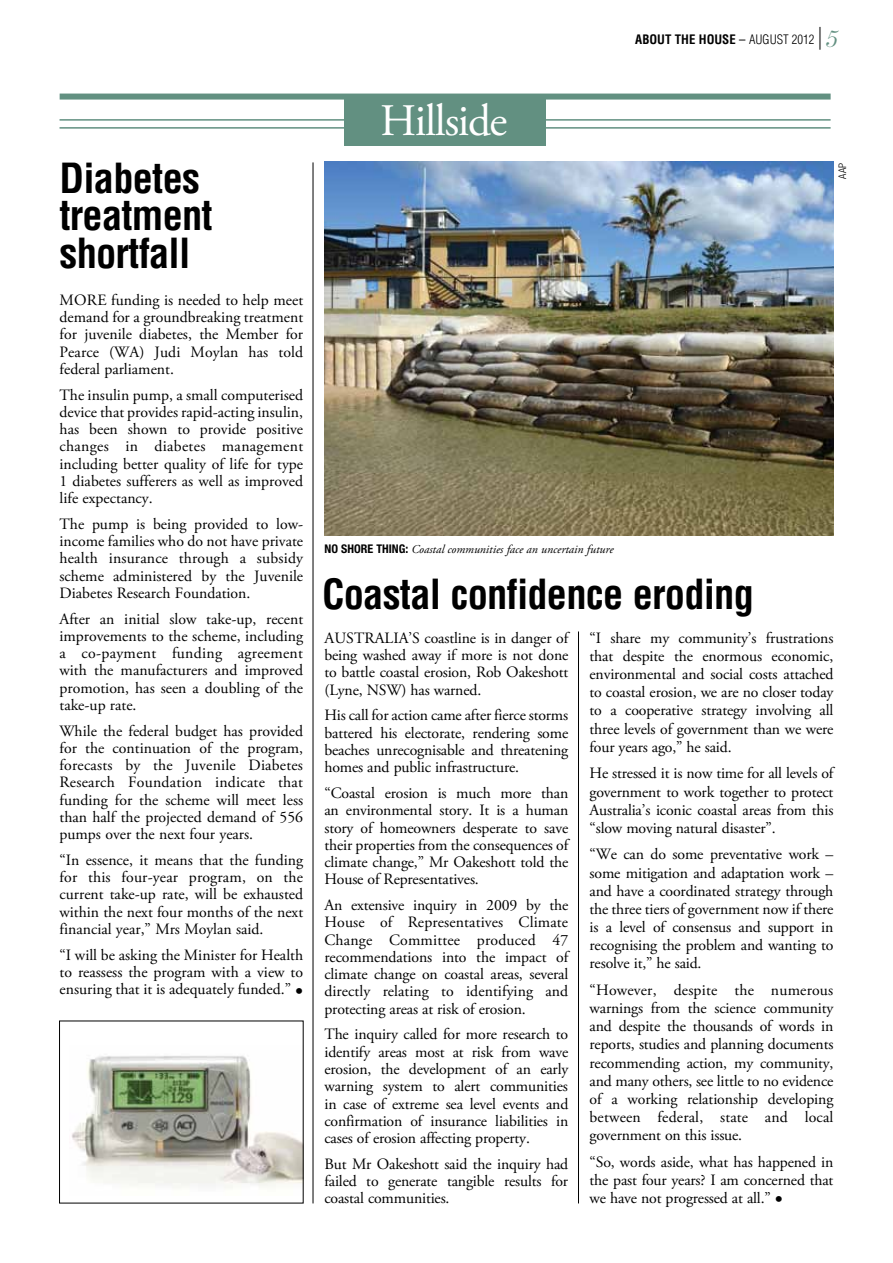
<style>
.page{position:relative;width:893px;height:1263px;background:#fff}
.page>*{position:absolute;margin:0;border:0;box-sizing:border-box;transform-origin:0 0}
.t1{font:45px "Adobe Garamond Pro";letter-spacing:-.03em;color:#fff}
.t2{font:700 condensed 40.5px/37.5px "Helvetica";letter-spacing:-.02em;color:#000}
.t3{font:15.75px/17.2px "Adobe Garamond Pro";letter-spacing:-.01em;color:#000;text-align:justify}
.t4{font:700 condensed 12.75px "Helvetica";color:#000}
.t5{font:italic 12px "Adobe Garamond Pro";color:#000}
.t6{font:700 condensed 12px "Helvetica Neue";color:#000}
.t7{font:300 condensed 10.5px "Helvetica Neue";color:#000}
.s1{font-weight:400}
.s2{font-weight:300}
.s3{font-family:"Adobe Garamond Pro";font-weight:400;font-stretch:normal;font-size:22.8px}
.s4{font-family:"Andrich Minerva";font-weight:400;font-style:italic;font-stretch:normal;font-size:21px;color:#629081}
.s5{font-size:21px}
.s6{font-family:"Helvetica Neue";font-weight:700;font-style:normal;font-stretch:condensed}
</style>
<div class="page">
<hr style="left:578px;top:631px;width:1px;height:572px;background:#000">
<hr style="left:313px;top:162px;width:1px;height:1041px;background:#000">
<div style="left:60px;top:94px;width:771px;height:6px;background:#629081"></div>
<hr style="left:60px;top:119px;width:286px;height:2px;background:#629081">
<hr style="left:60px;top:127px;width:286px;height:2px;background:#629081">
<hr style="left:541px;top:119px;width:290px;height:2px;background:#629081">
<hr style="left:541px;top:127px;width:290px;height:2px;background:#629081">
<div style="left:344px;top:95px;width:202px;height:50px;background:#629081"></div>
<img style="left:324px;top:162px;width:509px;height:374px">
<img style="left:71px;top:1055px;width:231px;height:133px">
<p class="t4" style="left:635px;top:31px;width:202px">About the House <span class="s1">–</span> <span class="s2">AUGUST 2012</span> <span class="s3">|</span><span class="s4">5</span></p>
<h2 class="t2" style="left:60px;top:159px;width:155px">Diabetes treatment shortfall</h2>
<p class="t3" style="left:60px;top:292px;width:245px">More funding is needed to help meet demand for a groundbreaking treatment for juvenile diabetes, the Member for Pearce (WA) Judi Moylan has told federal parliament.</p>
<p class="t3" style="left:60px;top:386px;width:245px">The insulin pump, a small computerised device that provides rapid-acting insulin, has been shown to provide positive changes in diabetes management including better quality of life for type 1 diabetes sufferers as well as improved life expectancy.</p>
<p class="t3" style="left:60px;top:516px;width:245px">The pump is being provided to low&shy;income families who do not have private health insurance through a subsidy scheme administered by the Juvenile Diabetes Research Foundation.</p>
<p class="t3" style="left:60px;top:610px;width:245px">After an initial slow take-up, recent improvements to the scheme, including a co-payment funding agreement with the manufacturers and improved promotion, has seen a doubling of the take-up rate.</p>
<p class="t3" style="left:60px;top:722px;width:245px">While the federal budget has provided for the continuation of the program, forecasts by the Juvenile Diabetes Research Foundation indicate that funding for the scheme will meet less than half the projected demand of 556 pumps over the next four years.</p>
<p class="t3" style="left:60px;top:852px;width:245px">“In essence, it means that the funding for this four-year program, on the current take-up rate, will be exhausted within the next four months of the next financial year,” Mrs Moylan said.</p>
<p class="t3" style="left:60px;top:946px;width:245px">“I will be asking the Minister for Health to reassess the program with a view to ensuring that it is adequately funded.” <span class="s5">•</span></p>
<h1 class="t1" style="left:380px;top:94px;width:129px">Hillside</h1>
<p class="t7" style="left:836px;top:179px;width:17px;rotate:-90deg">AAP</p>
<p class="t6" style="left:324px;top:541px;width:25px">NO SHORE</p>
<p class="t6" style="left:376px;top:541px;width:7px">THIN</p>
<p class="t5" style="left:399px;top:541px;width:216px"><span class="s6">G:</span> Coastal communities face an uncertain future</p>
<h2 class="t2" style="left:322px;top:575px;width:433px">Coastal confidence eroding</h2>
<p class="t3" style="left:324px;top:630px;width:247px;text-indent:84px">’s coastline is in danger of being washed away if more is not done to battle coastal erosion, Rob Oakeshott (Lyne, NSW) has warned.</p>
<p class="t3" style="left:324px;top:707px;width:245px">His call for action came after fierce storms battered his electorate, rendering some beaches unrecognisable and threatening homes and public infrastructure.</p>
<p class="t3" style="left:324px;top:785px;width:247px">“Coastal erosion is much more than an environmental story. It is a human story of homeowners desperate to save their properties from the consequences of climate change,” Mr Oakeshott told the House of Representatives.</p>
<p class="t3" style="left:324px;top:897px;width:247px;text-align:left">An extensive inquiry in 2009 by the House of Representatives Climate Change Committee produced 47 recommendations into the impact of climate change on coastal areas, several directly relating to identifying and protecting areas at risk of erosion.</p>
<p class="t3" style="left:324px;top:1026px;width:245px">The inquiry called for more research to identify areas most at risk from wave erosion, the development of an early warning system to alert communities in case of extreme sea level events and confirmation of insurance liabilities in cases of erosion affecting property.</p>
<p class="t3" style="left:324px;top:1156px;width:245px">But Mr Oakeshott said the inquiry had failed to generate tangible results for coastal communities.</p>
<p class="t3" style="left:325px;top:630px;width:60px">Australia</p>
<p class="t3" style="left:590px;top:629px;width:245px;line-height:18.1px">“I share my community’s frustrations that despite the enormous economic, environmental and social costs attached to coastal erosion, we are no closer today to a cooperative strategy involving all three levels of government than we were four years ago,” he said.</p>
<p class="t3" style="left:590px;top:765px;width:247px;line-height:18.1px">He stressed it is now time for all levels of government to work together to protect Australia’s iconic coastal areas from this “slow moving natural disaster”.</p>
<p class="t3" style="left:590px;top:846px;width:245px;line-height:18.1px">“We can do some preventative work – some mitigation and adaptation work – and have a coordinated strategy through the three tiers of government now if there is a level of consensus and support in recognising the problem and wanting to resolve it,” he said.</p>
<p class="t3" style="left:590px;top:981px;width:245px;line-height:18.1px">“However, despite the numerous warnings from the science community and despite the thousands of words in reports, studies and planning documents recommending action, my community, and many others, see little to no evidence of a working relationship developing between federal, state and local government on this issue.</p>
<p class="t3" style="left:590px;top:1153px;width:245px;line-height:18.3px">“So, words aside, what has happened in the past four years? I am concerned that we have not progressed at all.” <span class="s5">•</span></p>
</div>
